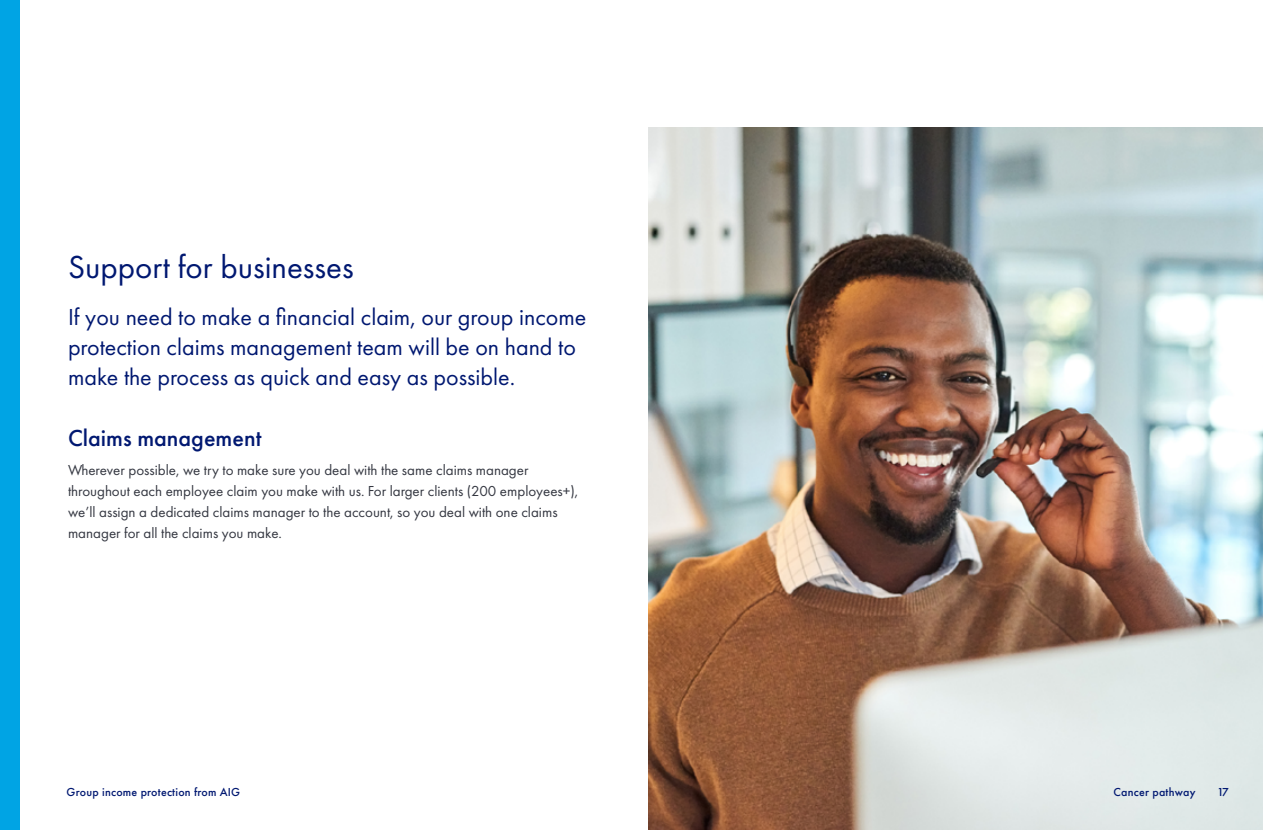
<style>
.page{position:relative;width:1263px;height:830px;background:#fff}
.page>*{position:absolute;margin:0;border:0;box-sizing:border-box;transform-origin:0 0}
.t1{font:33px "Futura PT";color:#001871}
.t2{font:24px/30px "Futura PT";color:#001871}
.t3{font:500 24px "Futura PT";color:#001871}
.t4{font:15px/21px "Futura PT";color:#343741}
.t5{font:500 12px "Futura PT";letter-spacing:.02em;color:#001871}
</style>
<div class="page">
<img style="left:648px;top:128px;width:615px;height:701px">
<div style="left:0;top:0;width:20px;height:829px;background:#00a4e4"></div>
<h1 class="t1" style="left:68px;top:247px;width:287px">Support for businesses</h1>
<h2 class="t2" style="left:68px;top:301px;width:520px">If you need to make a financial claim, our group income protection claims management team will be on hand to make the process as quick and easy as possible.</h2>
<h2 class="t3" style="left:68px;top:423px;width:195px">Claims management</h2>
<p class="t4" style="left:68px;top:459px;width:512px">Wherever possible, we try to make sure you deal with the same claims manager throughout each employee claim you make with us. For larger clients (200 employees+), we’ll assign a dedicated claims manager to the account, so you deal with one claims manager for all the claims you make.</p>
<p class="t5" style="left:67px;top:784px;width:175px">Group income protection from AIG</p>
<p class="t5" style="left:1113px;top:784px;width:83px">Cancer pathway</p>
<p class="t5" style="left:1217px;top:784px;width:13px">17</p>
</div>
